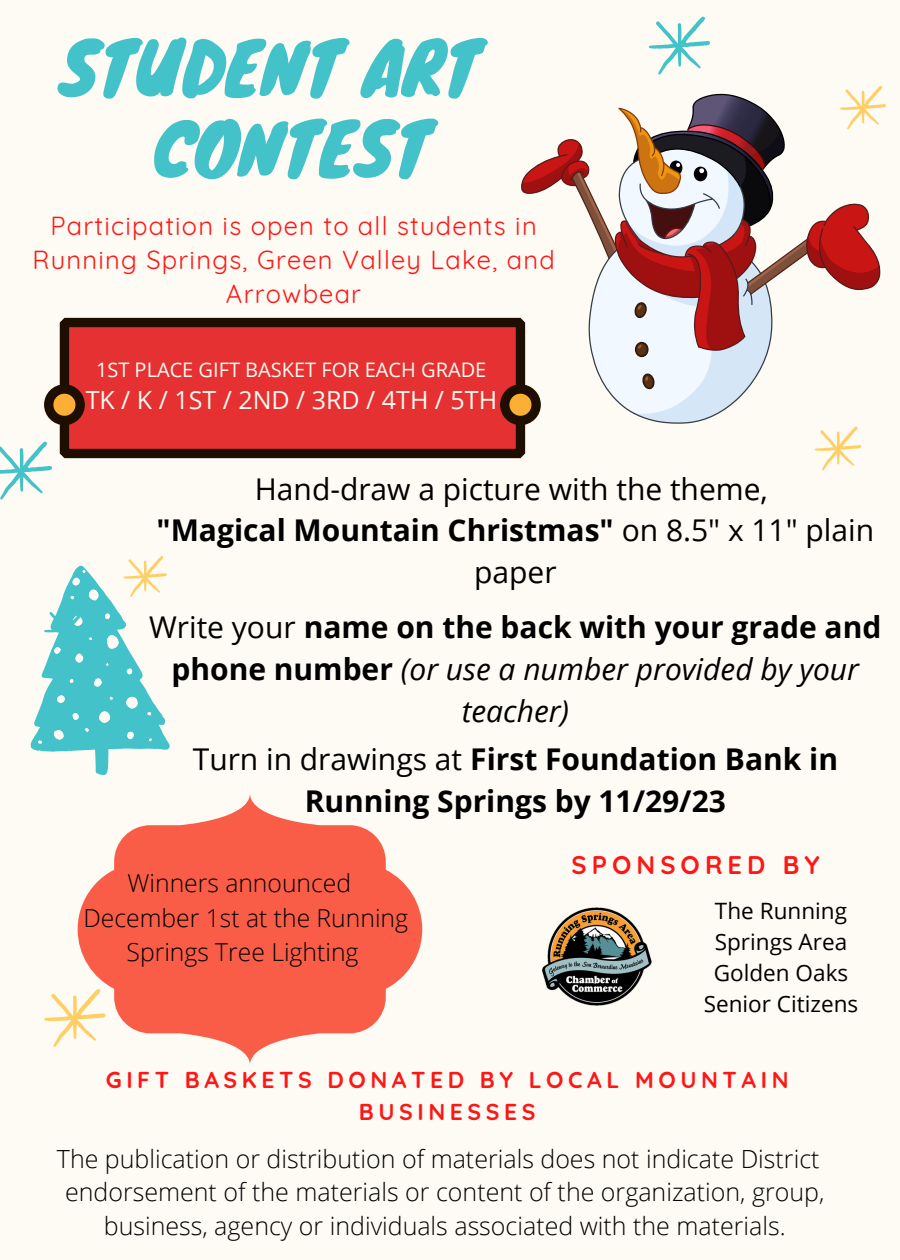
<style>
.page{position:relative;width:900px;height:1260px;background:#fdfbf3}
.page>*{position:absolute;margin:0;border:0;box-sizing:border-box;transform-origin:0 0}
.t1{font:70.5px/80.5px "Knewave";color:#43c2c9}
.t2{font:700 30px/41.8px "Open Sans";color:#000;text-align:center}
.t3{font:30px "Open Sans";color:#000}
.t4{font:25.5px/34.5px "Quicksand";letter-spacing:.05em;color:#ff1616;text-align:center}
.t5{font:700 25.5px "Quicksand";letter-spacing:.2em;color:#ff1616}
.t6{font:300 25px/33.8px "Open Sans";color:#000;text-align:center}
.t7{font:25px "Open Sans";color:#fdfbf3}
.t8{font:300 24.75px/34.5px "Open Sans";color:#000;text-align:center}
.t9{font:700 23px/32px "Quicksand";letter-spacing:.2em;color:#ff1616;text-align:center}
.t10{font:22.5px/31.2px "Open Sans";color:#000;text-align:center}
.t11{font:20px "Open Sans";color:#fdfbf3}
.s1{font-weight:400}
.s2{font-weight:400;font-style:italic}
</style>
<div class="page">
<svg style="left:44px;top:993px;width:34px;height:54px"></svg>
<svg style="left:0;top:441px;width:52px;height:59px"></svg>
<svg style="left:78px;top:794px;width:344px;height:270px;fill:#f95c47"></svg>
<svg style="left:649px;top:16px;width:61px;height:59px"></svg>
<svg style="left:30px;top:556px;width:140px;height:219px"></svg>
<img style="left:542px;top:907px;width:110px;height:99px">
<svg style="left:60px;top:318px;width:440px;height:140px;background:#c72c29"></svg>
<svg style="left:44px;top:384px;width:41px;height:41px;background:#7f502b"></svg>
<svg style="left:500px;top:86px;width:386px;height:384px"></svg>
<p class="t1" style="left:153px;top:25px;width:327px;text-indent:-93px">STUDENT ART<br>CONTEST</p>
<p class="t4" style="left:32px;top:208px;width:524px">Participation is open to all students in<br>Running Springs, Green Valley Lake, and<br>Arrowbear</p>
<p class="t11" style="left:96px;top:355px;width:392px">1ST PLACE GIFT BASKET FOR EACH GRADE</p>
<p class="t7" style="left:86px;top:382px;width:413px">TK/K/1ST/2ND/3RD/4TH/5TH</p>
<p class="t3" style="left:255px;top:468px;width:515px">Hand-draw a picture with the theme,</p>
<p class="t2" style="left:157px;top:509px;width:719px">"Magical Mountain Christmas" <span class="s1">on 8.5" x 11" plain paper</span></p>
<p class="t2" style="left:149px;top:606px;width:734px"><span class="s1">Write your</span> name on the back with your grade and phone number <span class="s2">(or use a number provided by your teacher)</span></p>
<p class="t2" style="left:193px;top:737px;width:647px"><span class="s1">Turn in drawings at</span> First Foundation Bank in<br>Running Springs by 11/29/23</p>
<p class="t8" style="left:83px;top:866px;width:326px">Winners announced<br>December 1st at the Running<br>Springs Tree Lighting</p>
<p class="t5" style="left:571px;top:848px;width:250px">SPONSORED BY</p>
<p class="t10" style="left:704px;top:894px;width:156px">The Running<br>Springs Area<br>Golden Oaks<br>Senior Citizens</p>
<p class="t9" style="left:106px;top:1063px;width:684px">GIFT BASKETS DONATED BY LOCAL MOUNTAIN<br>BUSINESSES</p>
<p class="t6" style="left:57px;top:1141px;width:769px">The publication or distribution of materials does not indicate District endorsement of the materials or content of the organization, group, business, agency or individuals associated with the materials.</p>
</div>
